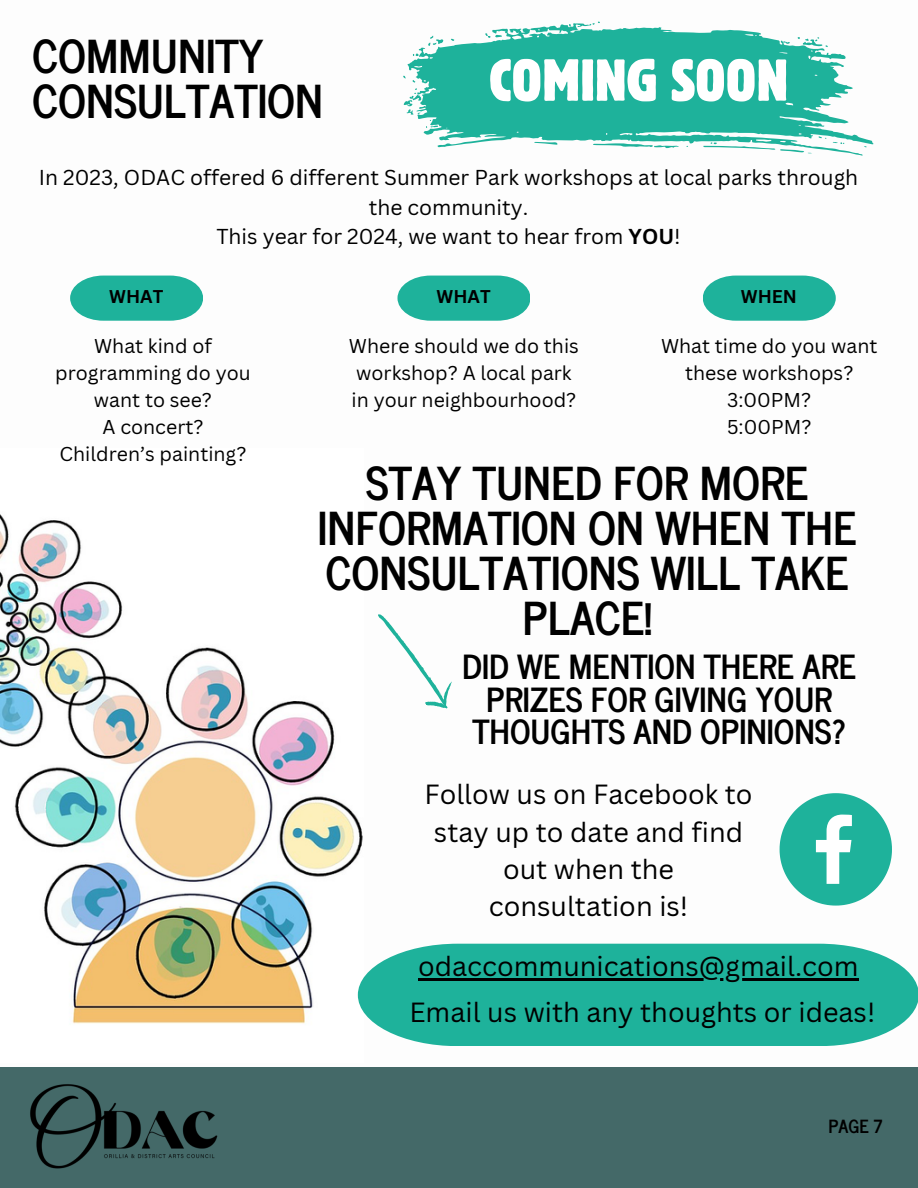
<style>
.page{position:relative;width:918px;height:1188px;background:#fff}
.page>*{position:absolute;margin:0;border:0;box-sizing:border-box;transform-origin:0 0}
.t1{font:condensed 58.8px "Block W1 G";color:#fff}
.t2{font:700 45px/45px "News Cycle";color:#000}
.t3{font:700 33px/32.7px "News Cycle";color:#000;text-align:center}
.t4{font:27px/37.2px "Canva Sans";color:#000;text-align:center}
.t5{font:21px/29.2px "Canva Sans";color:#000;text-align:center}
.t6{font:19.5px/27px "Canva Sans";color:#000;text-align:center}
.t7{font:700 18px "Canva Sans";color:#000}
.t8{font:700 18px "News Cycle";color:#000}
.s1{font-weight:700}
</style>
<div class="page">
<div style="left:0;top:1068px;width:918px;height:120px;background:#446968"></div>
<img style="left:30px;top:1084px;width:188px;height:85px">
<svg style="left:70px;top:276px;width:133px;height:45px;background:#36baa5"></svg>
<svg style="left:397px;top:276px;width:133px;height:45px;background:#36baa5"></svg>
<svg style="left:703px;top:276px;width:133px;height:45px;background:#36baa5"></svg>
<img style="left:0;top:514px;width:363px;height:510px">
<svg style="left:358px;top:944px;width:560px;height:102px;background:#2fb6a1"></svg>
<svg style="left:407px;top:23px;width:466px;height:133px;fill:#1eb29b"></svg>
<svg style="left:593px;top:143px;width:86px;height:5px"></svg>
<svg style="left:534px;top:142px;width:23px;height:3px"></svg>
<svg style="left:783px;top:41px;width:7px;height:3px"></svg>
<svg style="left:428px;top:36px;width:15px;height:10px"></svg>
<svg style="left:485px;top:33px;width:17px;height:5px"></svg>
<svg style="left:569px;top:24px;width:3px;height:4px"></svg>
<svg style="left:798px;top:37px;width:30px;height:10px"></svg>
<svg style="left:413px;top:53px;width:6px;height:3px"></svg>
<svg style="left:703px;top:142px;width:109px;height:12px"></svg>
<svg style="left:592px;top:22px;width:8px;height:3px"></svg>
<svg style="left:819px;top:136px;width:8px;height:3px"></svg>
<svg style="left:403px;top:76px;width:35px;height:52px"></svg>
<svg style="left:833px;top:142px;width:11px;height:2px"></svg>
<svg style="left:780px;top:793px;width:112px;height:113px"></svg>
<svg style="left:378px;top:614px;width:74px;height:95px"></svg>
<hr style="left:418px;top:978px;width:441px;height:2px;background:#000">
<h2 class="t2" style="left:32px;top:31px;width:293px">COMMUNITY<br>CONSULTATION</h2>
<h1 class="t1" style="left:490px;top:42px;width:300px">COMING SOON</h1>
<p class="t5" style="left:39px;top:163px;width:821px">In 2023, ODAC offered 6 different Summer Park workshops at local parks through the community.<br>This year for 2024, we want to hear from <span class="s1">YOU</span>!</p>
<p class="t7" style="left:109px;top:284px;width:56px">WHAT</p>
<p class="t6" style="left:55px;top:332px;width:197px">What kind of programming do you want to see?<br>A concert?<br>Children’s painting?</p>
<p class="t7" style="left:437px;top:284px;width:56px">WHAT</p>
<p class="t6" style="left:349px;top:332px;width:231px;text-align:left">Where should we do this workshop? A local park in your neighbourhood?</p>
<p class="t6" style="left:661px;top:332px;width:218px">What time do you want these workshops?<br>3:00PM?<br>5:00PM?</p>
<p class="t7" style="left:741px;top:284px;width:58px">WHEN</p>
<h2 class="t2" style="left:318px;top:458px;width:540px;text-align:center">STAY TUNED FOR MORE<br>INFORMATION ON WHEN THE<br>CONSULTATIONS WILL TAKE<br>PLACE!</h2>
<h3 class="t3" style="left:462px;top:648px;width:395px">DID WE MENTION THERE ARE<br>PRIZES FOR GIVING YOUR<br>THOUGHTS AND OPINIONS?</h3>
<h3 class="t4" style="left:424px;top:775px;width:330px">Follow us on Facebook to stay up to date and find out when the consultation is!</h3>
<h3 class="t4" style="left:409px;top:942px;width:467px;line-height:46.3px">odaccommunications@gmail.com<br>Email us with any thoughts or ideas!</h3>
<p class="t8" style="left:828px;top:1110px;width:55px">PAGE 7</p>
</div>
